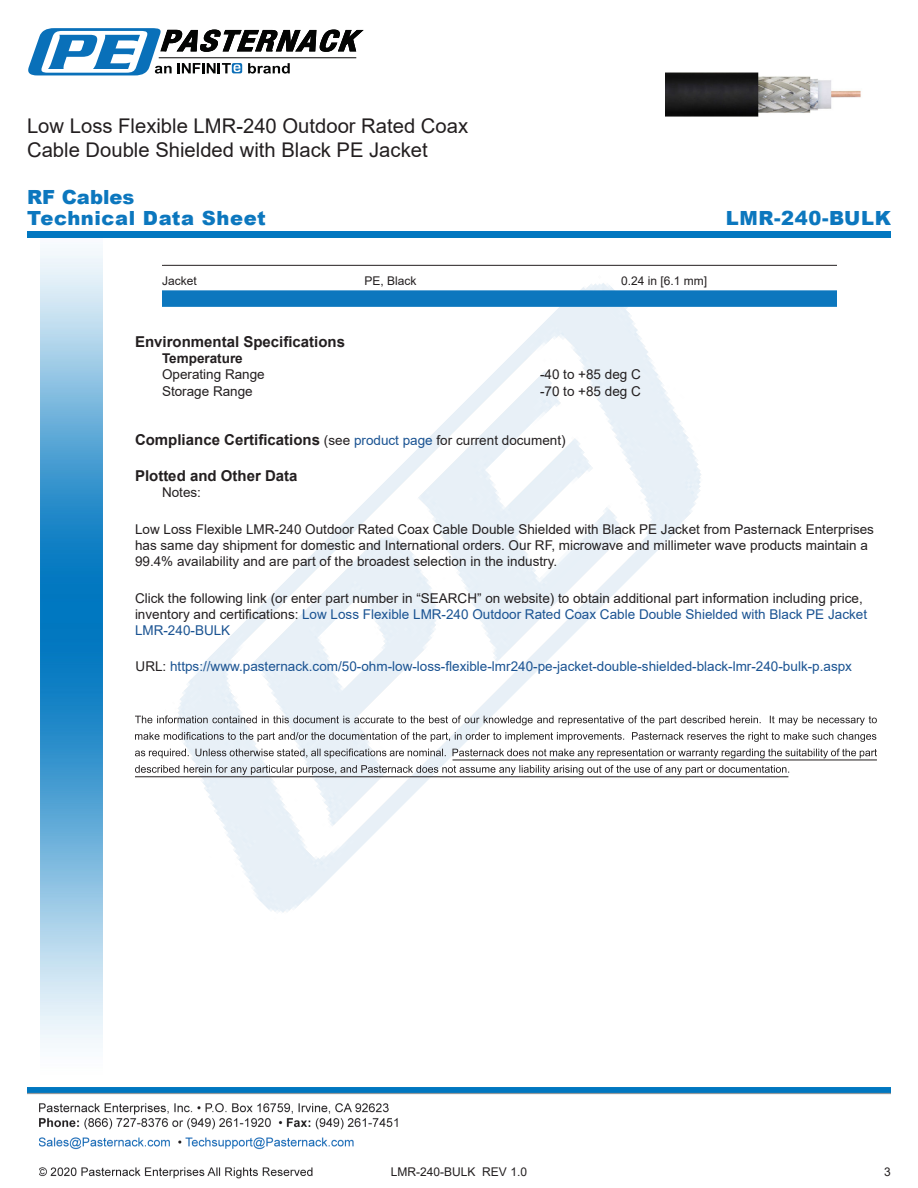
<style>
.page{position:relative;width:918px;height:1188px;background:#fff}
.page>*{position:absolute;margin:0;border:0;box-sizing:border-box;transform-origin:0 0}
.Web_Description_Para{font:20.25px/24.3px "Arial";color:#231f20}
.t1{font:900 19.5px "Arial";letter-spacing:.03em;color:#0c77be}
.t2{font:900 19.5px "Arial";color:#0c77be}
.Head1_for_Compliance{font:700 15px "Arial";color:#231f20}
.Head1{font:700 15px "Arial";color:#231f20}
.Web_Description_Para-2{font:13.5px/16.2px "Arial";color:#231f20}
.Web_Description_Para-3{font:13.5px "Arial";color:#1a5392}
.Specs_Para{font:13.5px "Arial";color:#231f20}
.Head2_after_Head1{font:700 13.5px "Arial";color:#231f20}
.Table_Body_Construct{font:12px "Arial";color:#231f20}
.s1{font-weight:400;font-size:13.5px}
.s2{font-weight:400;font-size:13.5px;color:#1a5392}
.s3{color:#1a5392}
.s4{color:#231f20}
</style>
<div class="page">
<img style="left:39px;top:1103px;width:359px;height:76px">
<img style="left:102px;top:248px;width:719px;height:722px">
<img style="left:40px;top:237px;width:62px;height:811px">
<img style="left:27px;top:1088px;width:864px;height:7px">
<div style="left:27px;top:231px;width:864px;height:6px;background:#0177c0"></div>
<svg style="left:28px;top:28px;width:336px;height:47px"></svg>
<hr style="left:162px;top:265px;width:675px;height:1px;background:#231f20">
<div style="left:162px;top:290px;width:675px;height:17px;background:#0c77be"></div>
<svg style="left:135px;top:716px;width:742px;height:9px"></svg>
<svg style="left:135px;top:732px;width:741px;height:10px"></svg>
<svg style="left:135px;top:749px;width:742px;height:9px"></svg>
<svg style="left:135px;top:765px;width:654px;height:10px"></svg>
<hr style="left:453px;top:760px;width:424px;height:1px;background:#231f20">
<hr style="left:135px;top:776px;width:653px;height:1px;background:#231f20">
<img style="left:666px;top:72px;width:195px;height:45px">
<h1 class="Web_Description_Para" style="left:27px;top:114px;width:443px">Low Loss Flexible LMR-240 Outdoor Rated Coax<br>Cable Double Shielded with Black PE Jacket</h1>
<p class="t2" style="left:27px;top:183px;width:109px">RF Cables</p>
<p class="t1" style="left:27px;top:204px;width:240px">Technical Data Sheet</p>
<p class="t1" style="left:726px;top:203px;width:167px">LMR-240-BULK</p>
<p class="Table_Body_Construct" style="left:162px;top:272px;width:36px">Jacket</p>
<p class="Table_Body_Construct" style="left:364px;top:272px;width:54px">PE, Black</p>
<p class="Table_Body_Construct" style="left:621px;top:272px;width:88px">0.24 in [6.1 mm]</p>
<p class="Head1" style="left:135px;top:331px;width:212px">Environmental Specifications</p>
<p class="Head2_after_Head1" style="left:162px;top:349px;width:82px">Temperature</p>
<p class="Specs_Para" style="left:162px;top:365px;width:104px">Operating Range</p>
<p class="Specs_Para" style="left:540px;top:365px;width:102px">-40 to +85 deg C</p>
<p class="Specs_Para" style="left:162px;top:382px;width:92px">Storage Range</p>
<p class="Specs_Para" style="left:540px;top:382px;width:102px">-70 to +85 deg C</p>
<p class="Head1_for_Compliance" style="left:135px;top:429px;width:432px">Compliance Certifications <span class="s1">(see</span> <span class="s2">product page</span> <span class="s1">for current document)</span></p>
<p class="Head1_for_Compliance" style="left:135px;top:465px;width:164px">Plotted and Other Data</p>
<p class="Specs_Para" style="left:162px;top:483px;width:41px">Notes:</p>
<h1 class="Web_Description_Para-2" style="left:135px;top:521px;width:741px">Low Loss Flexible LMR-240 Outdoor Rated Coax Cable Double Shielded with Black PE Jacket from Pasternack Enterprises has same day shipment for domestic and International orders. Our RF, microwave and millimeter wave products maintain a<br>99.4% availability and are part of the broadest selection in the industry.</h1>
<h1 class="Web_Description_Para-2" style="left:135px;top:590px;width:734px">Click the following link (or enter part number in “SEARCH” on website) to obtain additional part information including price, inventory and certifications: <span class="s3">Low Loss Flexible LMR-240 Outdoor Rated Coax Cable Double Shielded with Black PE Jacket<br>LMR-240-BULK</span></h1>
<h1 class="Web_Description_Para-3" style="left:136px;top:657px;width:718px"><span class="s4">URL:</span> https://www.pasternack.com/50-ohm-low-loss-flexible-lmr240-pe-jacket-double-shielded-black-lmr-240-bulk-p.aspx</h1>
<p class="Table_Body_Construct" style="left:391px;top:1163px;width:138px">LMR-240-BULK REV 1.0</p>
<p class="Table_Body_Construct" style="left:884px;top:1163px;width:8px">3</p>
</div>
